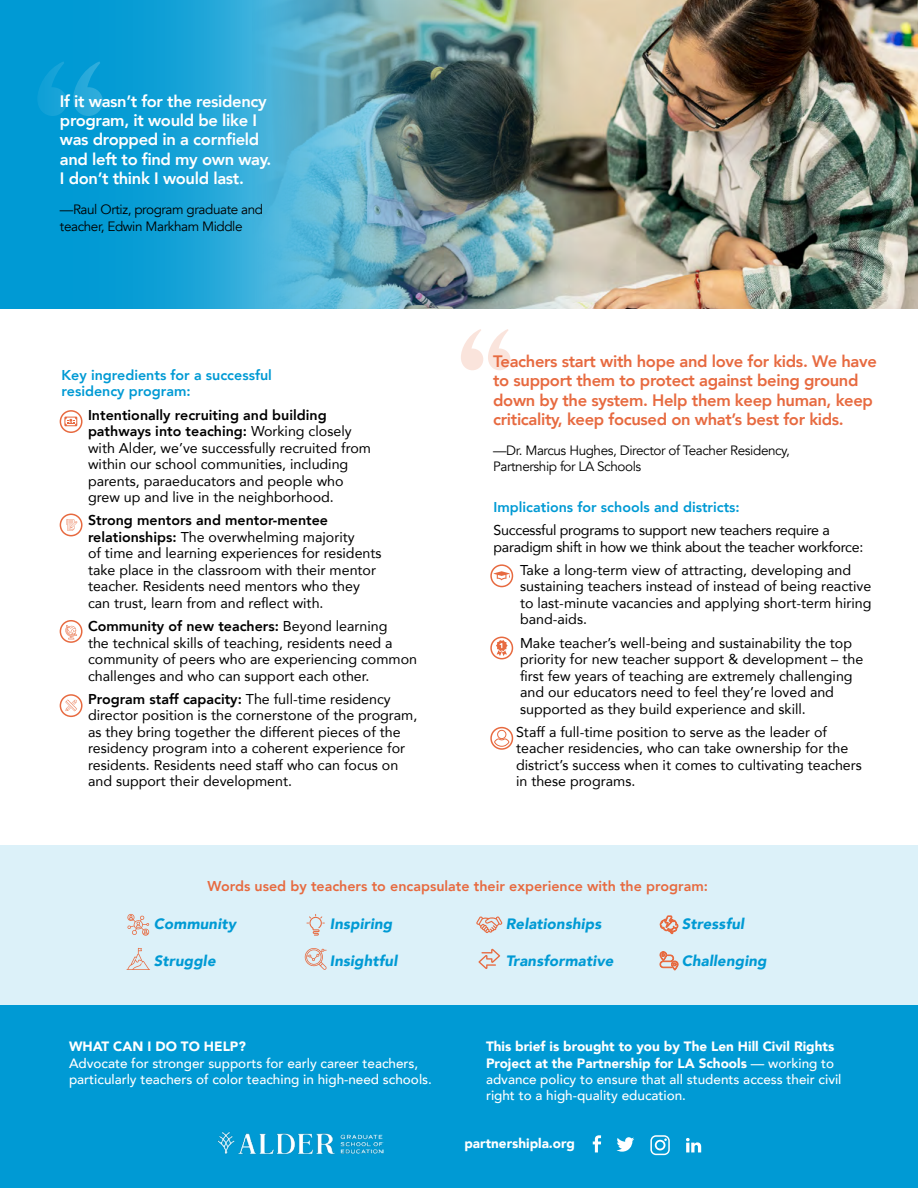
<style>
.page{position:relative;width:918px;height:1188px;background:#fff}
.page>*{position:absolute;margin:0;border:0;box-sizing:border-box;transform-origin:0 0}
.t1{font:800 16.5px/19.4px "Avenir";letter-spacing:-.02em;color:#e76a40}
.t2{font:800 16.5px/19.4px "Avenir";letter-spacing:-.02em;color:#fff}
.t3{font:italic 900 15px "Avenir";letter-spacing:.01em;color:#009ad4}
.t4{font:14.25px/16.5px "Avenir";color:#000}
.t5{font:14.25px/16.5px "Avenir";letter-spacing:-.02em;color:#000}
.t6{font:800 14.25px/16.5px "Avenir";color:#009ad4}
.t7{font:800 14.25px "Avenir";color:#e76a40}
.t8{font:500 13.5px/16.2px "Avenir";color:#fff}
.t9{font:13.5px/16.5px "Avenir";letter-spacing:-.03em;color:#000}
.t10{font:900 13.5px "Avenir";color:#fff}
.s1{font-weight:800}
.s2{font-weight:900}
</style>
<div class="page">
<div style="left:0;top:846px;width:918px;height:164px;background:#d9f0f9"></div>
<img style="left:761px;top:0;width:157px;height:309px">
<img style="left:490px;top:0;width:271px;height:309px">
<img style="left:0;top:0;width:490px;height:309px">
<div style="left:0;top:1006px;width:918px;height:182px;background:#009ad4"></div>
<svg style="left:496px;top:640px;width:12px;height:16px"></svg>
<div style="left:490px;top:637px;width:23px;height:22px;border:2px solid #e76a40;border-radius:50%"></div>
<svg style="left:494px;top:729px;width:16px;height:18px"></svg>
<div style="left:490px;top:727px;width:23px;height:23px;border:2px solid #e76a40;border-radius:50%"></div>
<svg style="left:64px;top:417px;width:13px;height:9px"></svg>
<div style="left:60px;top:410px;width:23px;height:23px;border:2px solid #e76a40;border-radius:50%"></div>
<svg style="left:494px;top:571px;width:16px;height:9px"></svg>
<div style="left:490px;top:564px;width:23px;height:23px;border:2px solid #e76a40;border-radius:50%"></div>
<svg style="left:65px;top:700px;width:12px;height:11px"></svg>
<div style="left:60px;top:694px;width:23px;height:23px;border:2px solid #e76a40;border-radius:50%"></div>
<svg style="left:65px;top:625px;width:12px;height:14px"></svg>
<div style="left:60px;top:620px;width:23px;height:23px;border:2px solid #e76a40;border-radius:50%"></div>
<svg style="left:66px;top:519px;width:11px;height:12px"></svg>
<div style="left:60px;top:514px;width:23px;height:22px;border:2px solid #e76a40;border-radius:50%"></div>
<svg style="left:461px;top:329px;width:50px;height:41px"></svg>
<svg style="left:127px;top:914px;width:22px;height:22px"></svg>
<svg style="left:307px;top:914px;width:18px;height:22px"></svg>
<svg style="left:476px;top:916px;width:26px;height:17px"></svg>
<svg style="left:660px;top:916px;width:18px;height:18px"></svg>
<svg style="left:127px;top:948px;width:23px;height:22px"></svg>
<svg style="left:305px;top:948px;width:22px;height:22px"></svg>
<svg style="left:478px;top:949px;width:22px;height:20px"></svg>
<svg style="left:659px;top:952px;width:19px;height:18px"></svg>
<svg style="left:593px;top:1135px;width:8px;height:17px"></svg>
<svg style="left:616px;top:1137px;width:18px;height:15px"></svg>
<svg style="left:650px;top:1135px;width:20px;height:20px"></svg>
<svg style="left:686px;top:1138px;width:15px;height:14px"></svg>
<img style="left:217px;top:1131px;width:166px;height:24px">
<p class="t2" style="left:60px;top:91px;width:213px">If it wasn’t for the residency program, it would be like I was dropped in a cornfield and left to find my own way.<br>I don’t think I would last.</p>
<p class="t9" style="left:60px;top:201px;width:205px">—Raul Ortiz, program graduate and teacher, Edwin Markham Middle</p>
<p class="t6" style="left:62px;top:367px;width:212px">Key ingredients for a successful residency program:</p>
<p class="t4" style="left:88px;top:406px;width:285px"><span class="s1">Intentionally recruiting and building pathways into teaching:</span> Working closely with Alder, we’ve successfully recruited from within our school communities, including parents, paraeducators and people who grew up and live in the neighborhood.</p>
<p class="t4" style="left:88px;top:512px;width:295px"><span class="s1">Strong mentors and mentor-mentee relationships:</span> The overwhelming majority<br>of time and learning experiences for residents take place in the classroom with their mentor teacher. Residents need mentors who they can trust, learn from and reflect with.</p>
<p class="t4" style="left:88px;top:617px;width:331px"><span class="s1">Community of new teachers:</span> Beyond learning<br>the technical skills of teaching, residents need a community of peers who are experiencing common challenges and who can support each other.</p>
<p class="t4" style="left:88px;top:690px;width:331px"><span class="s1">Program staff capacity:</span> The full-time residency director position is the cornerstone of the program, as they bring together the different pieces of the residency program into a coherent experience for residents. Residents need staff who can focus on and support their development.</p>
<p class="t1" style="left:493px;top:351px;width:385px">Teachers start with hope and love for kids. We have to support them to protect against being ground down by the system. Help them keep human, keep criticality, keep focused on what’s best for kids.</p>
<p class="t9" style="left:493px;top:442px;width:298px">—Dr. Marcus Hughes, Director of Teacher Residency,<br>Partnership for LA Schools</p>
<p class="t6" style="left:494px;top:499px;width:248px">Implications for schools and districts:</p>
<p class="t5" style="left:494px;top:521px;width:371px">Successful programs to support new teachers require a paradigm shift in how we think about the teacher workforce:</p>
<p class="t4" style="left:520px;top:561px;width:353px">Take a long-term view of attracting, developing and sustaining teachers instead of instead of being reactive to last-minute vacancies and applying short-term hiring band-aids.</p>
<p class="t4" style="left:520px;top:634px;width:345px">Make teacher’s well-being and sustainability the top priority for new teacher support &amp; development – the first few years of teaching are extremely challenging and our educators need to feel they’re loved and supported as they build experience and skill.</p>
<p class="t4" style="left:516px;top:723px;width:347px">Staff a full-time position to serve as the leader of teacher residencies, who can take ownership for the district’s success when it comes to cultivating teachers in these programs.</p>
<p class="t7" style="left:207px;top:875px;width:502px">Words used by teachers to encapsulate their experience with the program:</p>
<p class="t3" style="left:154px;top:912px;width:84px">Community</p>
<p class="t3" style="left:330px;top:912px;width:64px">Inspiring</p>
<p class="t3" style="left:506px;top:912px;width:97px">Relationships</p>
<p class="t3" style="left:682px;top:912px;width:64px">Stressful</p>
<p class="t3" style="left:154px;top:949px;width:63px">Struggle</p>
<p class="t3" style="left:330px;top:949px;width:69px">Insightful</p>
<p class="t3" style="left:506px;top:949px;width:109px">Transformative</p>
<p class="t3" style="left:682px;top:949px;width:86px">Challenging</p>
<p class="t10" style="left:69px;top:1035px;width:178px">WHAT CAN I DO TO HELP?</p>
<p class="t8" style="left:69px;top:1054px;width:364px">Advocate for stronger supports for early career teachers, particularly teachers of color teaching in high-need schools.</p>
<p class="t8" style="left:486px;top:1038px;width:357px"><span class="s2">This brief is brought to you by The Len Hill Civil Rights Project at the Partnership for LA Schools</span> — working to advance policy to ensure that all students access their civil right to a high-quality education.</p>
<p class="t10" style="left:464px;top:1132px;width:112px">partnershipla.org</p>
</div>
